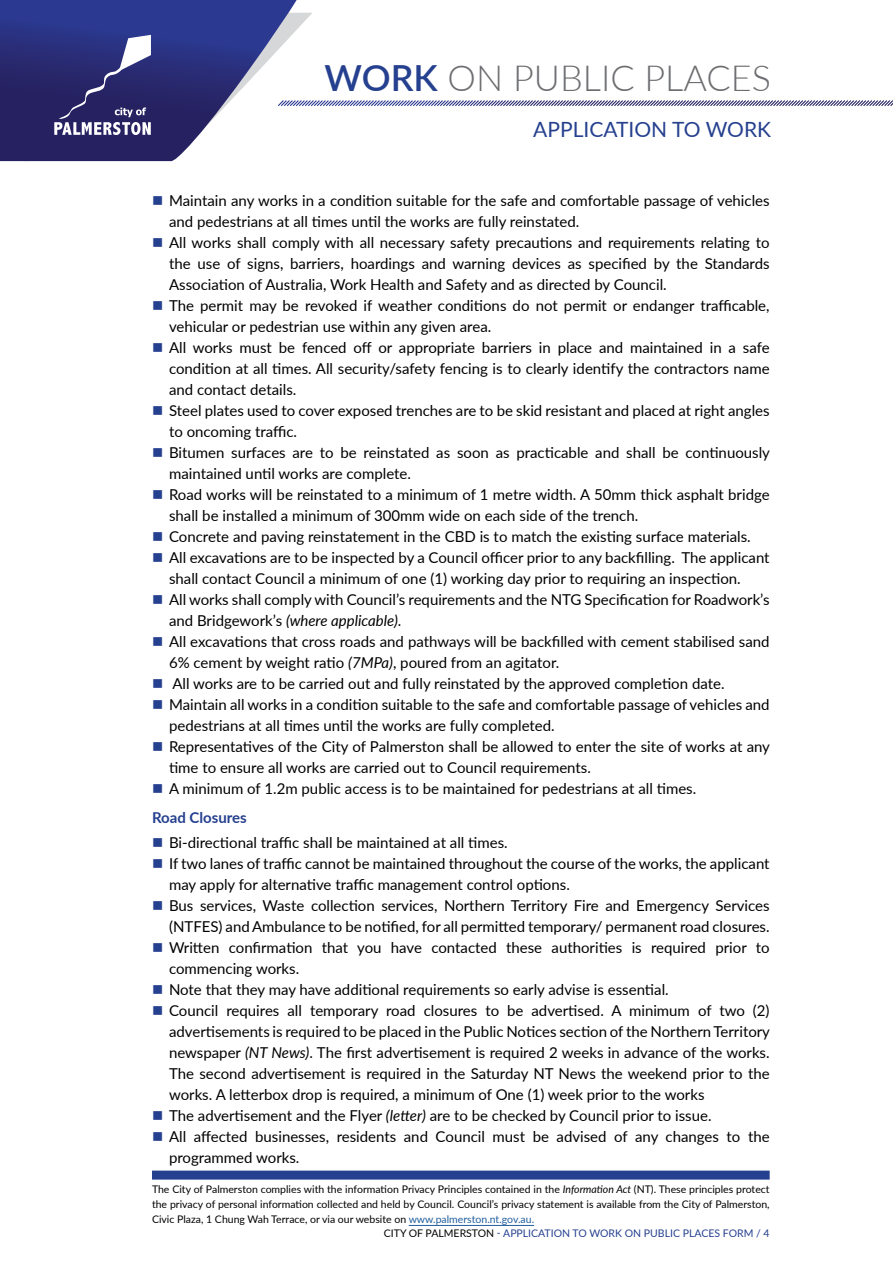
<style>
.page{position:relative;width:893px;height:1263px;background:#fff}
.page>*{position:absolute;margin:0;border:0;box-sizing:border-box;transform-origin:0 0}
.t1{font:300 36px "Lato";color:#6d6e71}
.t2{font:21px "Lato";color:#25408f}
.t3{font:15px/21px "Lato";color:#000}
.t4{font:10.5px/15px "Lato";color:#000;text-align:justify}
.t5{font:10.5px "Lato";color:#25408f}
.s1{font-weight:600;color:#25408f}
.s2{color:#25408f}
.s3{font-style:italic}
.s4{font-weight:700;color:#25408f}
.s5{color:#215e9e}
.s6{color:#000}
</style>
<div class="page">
<svg style="left:0;top:0;width:297px;height:162px;background:#323984"></svg>
<svg style="left:23px;top:13px;width:870px;height:148px"></svg>
<div style="left:152px;top:1170px;width:618px;height:9px;background:#25408f"></div>
<hr style="left:409px;top:1225px;width:125px;height:1px;background:#215e9e">
<h1 class="t1" style="left:325px;top:53px;width:448px"><span class="s1">WORK</span> ON PUBLIC PLACES</h1>
<h2 class="t2" style="left:533px;top:114px;width:239px">APPLICATION TO WORK</h2>
<p class="t3" style="left:169px;top:189px;width:602px;text-indent:-17px"><span class="s2">■</span> Maintain any works in a condition suitable for the safe and comfortable passage of vehicles and pedestrians at all times until the works are fully reinstated.</p>
<p class="t3" style="left:169px;top:231px;width:602px;text-align:justify;text-indent:-17px"><span class="s2">■</span> All works shall comply with all necessary safety precautions and requirements relating to the use of signs, barriers, hoardings and warning devices as specified by the Standards Association of Australia, Work Health and Safety and as directed by Council.</p>
<p class="t3" style="left:169px;top:294px;width:602px;text-indent:-17px"><span class="s2">■</span> The permit may be revoked if weather conditions do not permit or endanger trafficable, vehicular or pedestrian use within any given area.</p>
<p class="t3" style="left:169px;top:336px;width:602px;text-align:justify;text-indent:-17px"><span class="s2">■</span> All works must be fenced off or appropriate barriers in place and maintained in a safe condition at all times. All security/safety fencing is to clearly identify the contractors name and contact details.</p>
<p class="t3" style="left:169px;top:399px;width:602px;text-indent:-17px"><span class="s2">■</span> Steel plates used to cover exposed trenches are to be skid resistant and placed at right angles to oncoming traffic.</p>
<p class="t3" style="left:169px;top:441px;width:602px;text-indent:-17px"><span class="s2">■</span> Bitumen surfaces are to be reinstated as soon as practicable and shall be continuously maintained until works are complete.</p>
<p class="t3" style="left:169px;top:483px;width:602px;text-indent:-17px"><span class="s2">■</span> Road works will be reinstated to a minimum of 1 metre width. A 50mm thick asphalt bridge shall be installed a minimum of 300mm wide on each side of the trench.</p>
<p class="t3" style="left:152px;top:525px;width:600px"><span class="s2">■</span> Concrete and paving reinstatement in the CBD is to match the existing surface materials.</p>
<p class="t3" style="left:169px;top:546px;width:602px;text-indent:-17px"><span class="s2">■</span> All excavations are to be inspected by a Council officer prior to any backfilling. The applicant shall contact Council a minimum of one (1) working day prior to requiring an inspection.</p>
<p class="t3" style="left:169px;top:588px;width:602px;text-indent:-17px"><span class="s2">■</span> All works shall comply with Council’s requirements and the NTG Specification for Roadwork’s and Bridgework’s <span class="s3">(where applicable)</span>.</p>
<p class="t3" style="left:169px;top:630px;width:602px;text-indent:-17px"><span class="s2">■</span> All excavations that cross roads and pathways will be backfilled with cement stabilised sand<br>6% cement by weight ratio <span class="s3">(7MPa)</span>, poured from an agitator.</p>
<p class="t3" style="left:152px;top:672px;width:574px"><span class="s2">■</span> All works are to be carried out and fully reinstated by the approved completion date.</p>
<p class="t3" style="left:169px;top:693px;width:602px;text-indent:-17px"><span class="s2">■</span> Maintain all works in a condition suitable to the safe and comfortable passage of vehicles and pedestrians at all times until the works are fully completed.</p>
<p class="t3" style="left:169px;top:735px;width:602px;text-indent:-17px"><span class="s2">■</span> Representatives of the City of Palmerston shall be allowed to enter the site of works at any time to ensure all works are carried out to Council requirements.</p>
<p class="t3" style="left:152px;top:773px;width:546px;line-height:29.5px"><span class="s2">■</span> A minimum of 1.2m public access is to be maintained for pedestrians at all times.<br><span class="s4">Road Closures</span></p>
<p class="t3" style="left:152px;top:832px;width:357px"><span class="s2">■</span> Bi-directional traffic shall be maintained at all times.</p>
<p class="t3" style="left:169px;top:853px;width:602px;text-indent:-17px"><span class="s2">■</span> If two lanes of traffic cannot be maintained throughout the course of the works, the applicant may apply for alternative traffic management control options.</p>
<p class="t3" style="left:152px;top:895px;width:619px;text-align:right"><span class="s2">■</span> Bus services, Waste collection services, Northern Territory Fire and Emergency Services (NTFES) and Ambulance to be notified, for all permitted temporary/ permanent road closures.</p>
<p class="t3" style="left:169px;top:937px;width:602px;text-indent:-17px"><span class="s2">■</span> Written confirmation that you have contacted these authorities is required prior to commencing works.</p>
<p class="t3" style="left:152px;top:979px;width:518px"><span class="s2">■</span> Note that they may have additional requirements so early advise is essential.</p>
<p class="t3" style="left:169px;top:1000px;width:602px;text-align:justify;text-indent:-17px"><span class="s2">■</span> Council requires all temporary road closures to be advertised. A minimum of two (2) advertisements is required to be placed in the Public Notices section of the Northern Territory newspaper <span class="s3">(NT News)</span>. The first advertisement is required 2 weeks in advance of the works.<br>The second advertisement is required in the Saturday NT News the weekend prior to the works. A letterbox drop is required, a minimum of One (1) week prior to the works</p>
<p class="t3" style="left:152px;top:1105px;width:561px"><span class="s2">■</span> The advertisement and the Flyer <span class="s3">(letter)</span> are to be checked by Council prior to issue.</p>
<p class="t3" style="left:169px;top:1126px;width:602px;text-indent:-17px"><span class="s2">■</span> All affected businesses, residents and Council must be advised of any changes to the programmed works.</p>
<p class="t4" style="left:152px;top:1181px;width:619px">The City of Palmerston complies with the information Privacy Principles contained in the <span class="s3">Information Act</span> (NT). These principles protect the privacy of personal information collected and held by Council. Council’s privacy statement is available from the City of Palmerston, Civic Plaza, 1 Chung Wah Terrace, or via our website on <span class="s5">www.palmerston.nt.gov.au.</span></p>
<p class="t5" style="left:384px;top:1226px;width:387px"><span class="s6">CITY OF PALMERSTON</span> - APPLICATION TO WORK ON PUBLIC PLACES FORM / 4</p>
</div>
